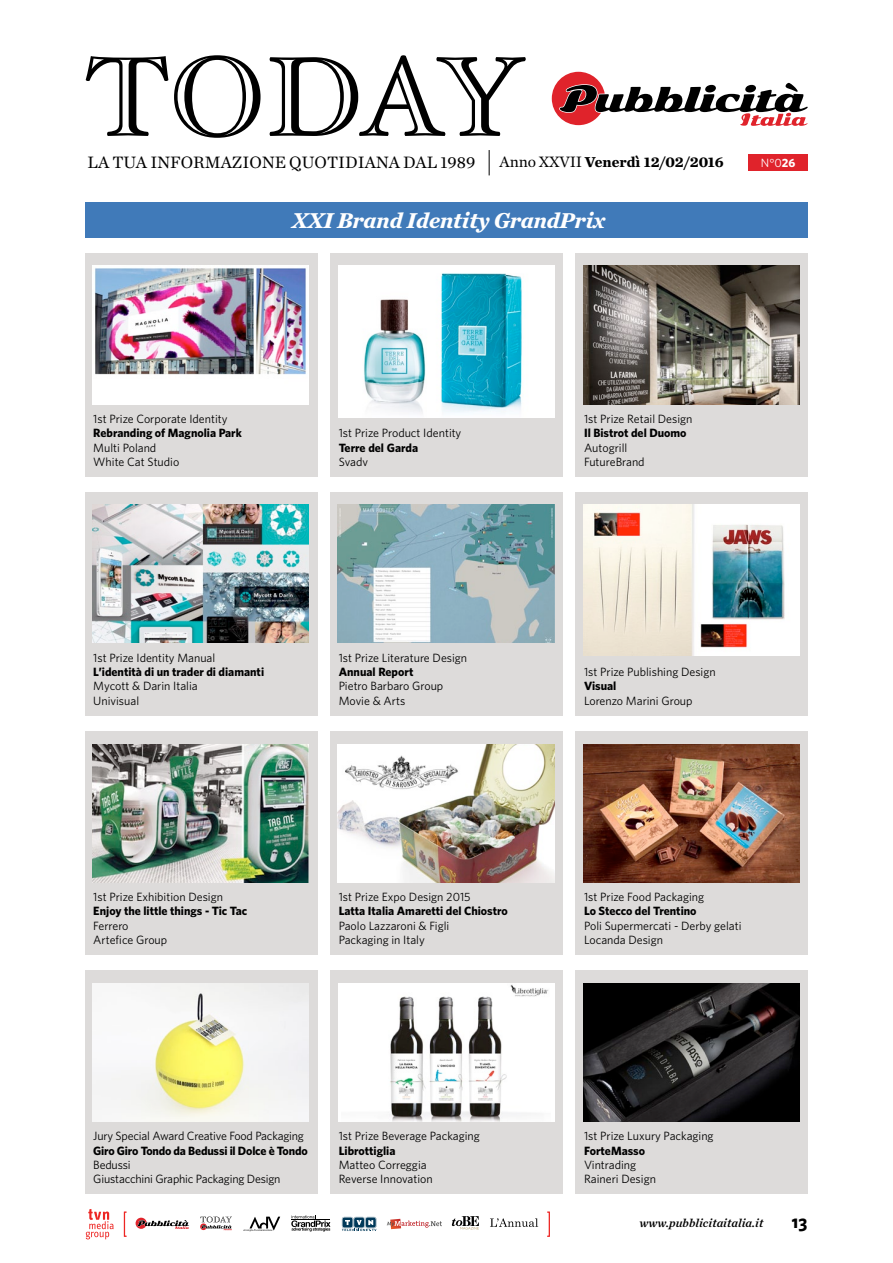
<style>
.page{position:relative;width:893px;height:1263px;background:#fff}
.page>*{position:absolute;margin:0;border:0;box-sizing:border-box;transform-origin:0 0}
.t1{font:italic 700 22.5px "Chronicle Text G1";color:#fff}
.t2{font:18px "Whitney Bold SC";color:#000}
.t3{font:17.25px "Chronicle Text G1";color:#000}
.t4{font:700 15px "Chronicle Text G1";color:#000}
.t5{font:12px/14.4px "Whitney";color:#000}
.t6{font:700 12px "Whitney";color:#000}
.t7{font:italic 12px "Chronicle Text G1 Semi";color:#000}
.t8{font:12px "Whitney";color:#fff}
.s1{font-weight:400;font-size:15.75px}
.s2{font-weight:700}
</style>
<div class="page">
<div style="left:748px;top:155px;width:60px;height:16px;background:#e0232b"></div>
<svg style="left:86px;top:55px;width:440px;height:83px"></svg>
<svg style="left:489px;top:150px;width:1px;height:25px"></svg>
<svg style="left:342px;top:1217px;width:34px;height:14px"></svg>
<svg style="left:387px;top:1219px;width:55px;height:10px"></svg>
<svg style="left:490px;top:1218px;width:48px;height:9px"></svg>
<svg style="left:86px;top:1209px;width:28px;height:30px"></svg>
<svg style="left:124px;top:1211px;width:3px;height:26px"></svg>
<svg style="left:547px;top:1211px;width:3px;height:26px"></svg>
<svg style="left:243px;top:1216px;width:37px;height:15px"></svg>
<svg style="left:291px;top:1215px;width:39px;height:16px"></svg>
<hr style="left:292px;top:1219px;width:38px;height:1px;background:#000">
<svg style="left:452px;top:1216px;width:27px;height:13px"></svg>
<svg style="left:136px;top:1218px;width:53px;height:11px"></svg>
<svg style="left:200px;top:1216px;width:32px;height:14px"></svg>
<svg style="left:552px;top:72px;width:256px;height:54px"></svg>
<div style="left:85px;top:202px;width:723px;height:36px;background:#407ab9"></div>
<div style="left:575px;top:253px;width:233px;height:223px;background:#dddbda"></div>
<img style="left:583px;top:266px;width:216px;height:138px">
<div style="left:85px;top:492px;width:232px;height:223px;background:#dddbda"></div>
<img style="left:93px;top:505px;width:216px;height:138px">
<div style="left:330px;top:492px;width:233px;height:223px;background:#dddbda"></div>
<img style="left:338px;top:505px;width:216px;height:138px">
<div style="left:575px;top:492px;width:233px;height:223px;background:#dddbda"></div>
<img style="left:583px;top:505px;width:216px;height:151px">
<div style="left:85px;top:731px;width:232px;height:224px;background:#dddbda"></div>
<img style="left:93px;top:744px;width:216px;height:138px">
<div style="left:330px;top:731px;width:233px;height:224px;background:#dddbda"></div>
<img style="left:338px;top:744px;width:216px;height:138px">
<div style="left:575px;top:731px;width:233px;height:224px;background:#dddbda"></div>
<img style="left:583px;top:744px;width:216px;height:138px">
<div style="left:330px;top:971px;width:233px;height:223px;background:#dddbda"></div>
<div style="left:338px;top:983px;width:216px;height:138px;background:#fff"></div>
<img style="left:389px;top:984px;width:160px;height:137px">
<div style="left:575px;top:971px;width:233px;height:223px;background:#dddbda"></div>
<img style="left:583px;top:983px;width:216px;height:138px">
<div style="left:85px;top:253px;width:232px;height:223px;background:#dddbda"></div>
<img style="left:93px;top:266px;width:216px;height:138px">
<div style="left:330px;top:253px;width:233px;height:223px;background:#dddbda"></div>
<div style="left:338px;top:266px;width:216px;height:152px;background:#fff"></div>
<img style="left:364px;top:273px;width:158px;height:140px">
<div style="left:85px;top:971px;width:232px;height:223px;background:#dddbda"></div>
<img style="left:93px;top:983px;width:216px;height:138px">
<h3 class="t3" style="left:87px;top:150px;width:389px">LA TUA INFORMAZIONE QUOTIDIANA DAL 1989</h3>
<p class="t4" style="left:500px;top:150px;width:226px"><span class="s1">Anno XXVII</span> Venerdì 12/02/2016</p>
<p class="t8" style="left:761px;top:155px;width:36px">N°0<span class="s2">26</span></p>
<h1 class="t1" style="left:292px;top:202px;width:315px">XXI Brand Identity GrandPrix</h1>
<p class="t5" style="left:93px;top:411px;width:136px">1st Prize Corporate I dentity</p>
<p class="t6" style="left:93px;top:426px;width:150px">Rebranding of Magnolia Park</p>
<p class="t5" style="left:93px;top:440px;width:88px">Multi Poland<br>White Cat Studio</p>
<p class="t5" style="left:339px;top:426px;width:124px">1st Prize Product I dentity</p>
<p class="t6" style="left:339px;top:440px;width:81px">Terre del Garda</p>
<p class="t5" style="left:339px;top:454px;width:31px">Svadv</p>
<p class="t5" style="left:584px;top:411px;width:110px">1st Prize Retail Design</p>
<p class="t6" style="left:584px;top:426px;width:104px">Il Bistrot del Duomo</p>
<p class="t5" style="left:584px;top:440px;width:62px">Autogrill<br>FutureBrand</p>
<p class="t5" style="left:93px;top:650px;width:123px">1st Prize I dentity Manual</p>
<p class="t6" style="left:93px;top:664px;width:172px">L’identità di un trader di diamanti</p>
<p class="t5" style="left:93px;top:679px;width:106px">Mycott &amp; Darin Italia<br>U nivisual</p>
<p class="t5" style="left:93px;top:889px;width:131px">1st Prize Exhibition Design</p>
<p class="t6" style="left:93px;top:904px;width:156px">Enjoy the little things - Tic Tac</p>
<p class="t5" style="left:93px;top:918px;width:75px">Ferrero<br>Artefice Group</p>
<p class="t5" style="left:339px;top:650px;width:130px">1st Prize Literature Design</p>
<p class="t6" style="left:339px;top:664px;width:76px">Annual Report</p>
<p class="t5" style="left:339px;top:679px;width:106px">Pietro Barbaro Group<br>Movie &amp; Arts</p>
<p class="t5" style="left:339px;top:889px;width:134px">1st Prize Expo Design 2015</p>
<p class="t6" style="left:339px;top:904px;width:171px">Latta Italia Amaretti del Chiostro</p>
<p class="t5" style="left:339px;top:918px;width:112px">Paolo Lazzaroni &amp; Figli<br>Packaging in Italy</p>
<p class="t5" style="left:584px;top:664px;width:133px">1st Prize Publishing Design</p>
<p class="t6" style="left:584px;top:679px;width:34px">Visual</p>
<p class="t5" style="left:584px;top:693px;width:110px">Lorenzo Marini Group</p>
<p class="t5" style="left:584px;top:889px;width:122px">1st Prize Food Packaging</p>
<p class="t6" style="left:584px;top:904px;width:114px">Lo Stecco del Trentino</p>
<p class="t5" style="left:584px;top:918px;width:159px">Poli Supermercati - Derby gelati<br>Locanda Design</p>
<p class="t5" style="left:93px;top:1129px;width:212px">Jury Special Award Creative Food Packaging</p>
<p class="t6" style="left:93px;top:1143px;width:216px">Giro Giro Tondo da Bedussi il Dolce è Tondo</p>
<p class="t5" style="left:93px;top:1157px;width:189px">Bedussi<br>Giustacchini Graphic Packaging Design</p>
<p class="t5" style="left:339px;top:1129px;width:143px">1st Prize Beverage Packaging</p>
<p class="t6" style="left:339px;top:1143px;width:58px">Librottiglia</p>
<p class="t5" style="left:339px;top:1157px;width:96px">Matteo Correggia<br>Reverse I nnovation</p>
<p class="t5" style="left:584px;top:1129px;width:131px">1st Prize Luxury Packaging</p>
<p class="t6" style="left:584px;top:1143px;width:63px">ForteMasso</p>
<p class="t5" style="left:584px;top:1157px;width:73px">Vintrading<br>Raineri Design</p>
<p class="t7" style="left:639px;top:1213px;width:126px">www.pubblicitaitalia.it</p>
<h2 class="t2" style="left:792px;top:1210px;width:17px">13</h2>
</div>
